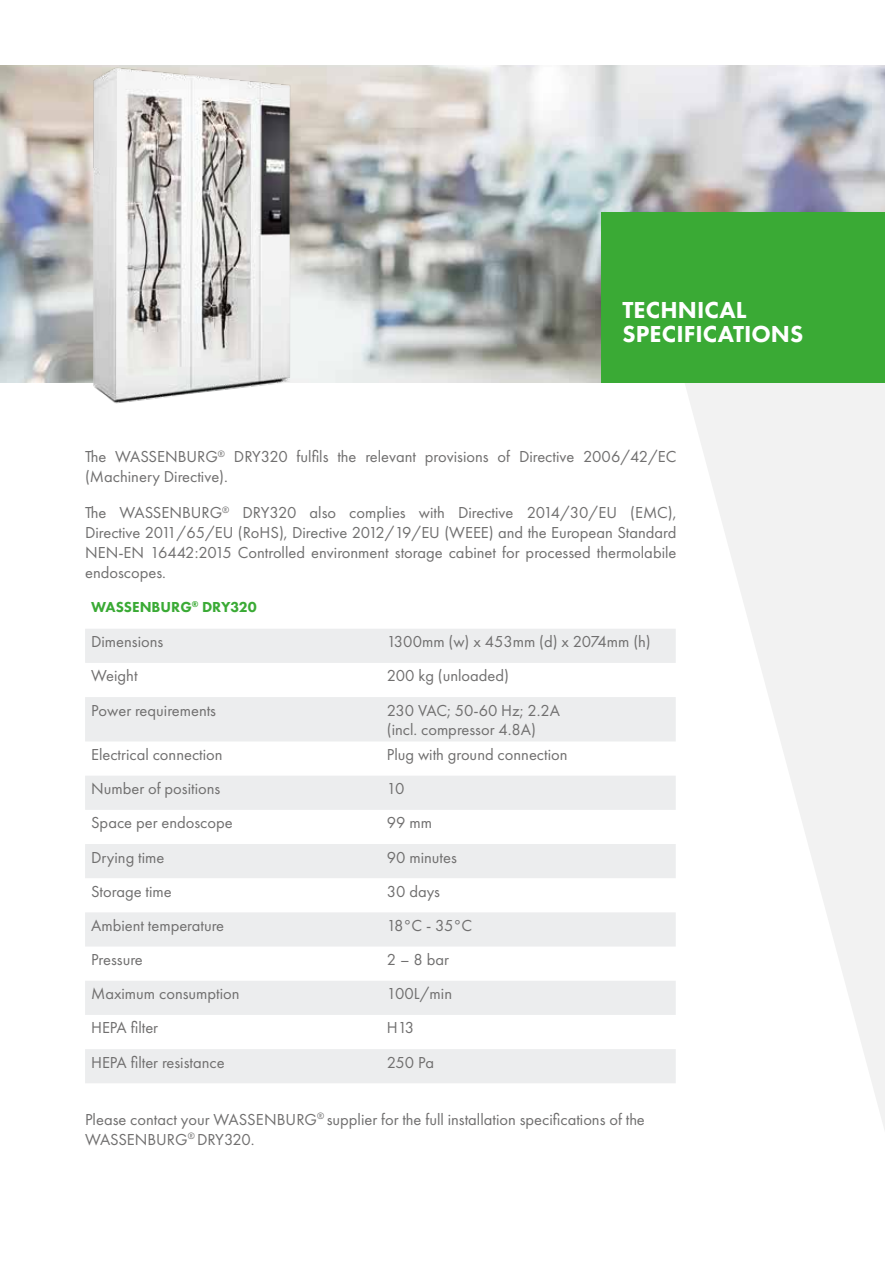
<style>
.page{position:relative;width:885px;height:1263px;background:#fff}
.page>*{position:absolute;margin:0;border:0;box-sizing:border-box;transform-origin:0 0}
.t1{font:800 24px/24px "Futura PT";color:#fff}
.t2{font:16.5px/19.8px "Futura PT";color:#706f6f}
.t3{font:800 15px "Futura PT";color:#3aaa35}
</style>
<div class="page">
<svg style="left:675px;top:383px;width:209px;height:743px"></svg>
<img style="left:0;top:65px;width:884px;height:318px">
<div style="left:601px;top:213px;width:283px;height:170px;background:#3aaa35"></div>
<img style="left:93px;top:65px;width:198px;height:339px">
<svg style="left:85px;top:629px;width:590px;height:454px;fill:#ecedee"></svg>
<h1 class="t1" style="left:622px;top:298px;width:182px">TECHNICAL<br>SPECIFICATIONS</h1>
<p class="t2" style="left:85px;top:447px;width:593px">The WASSENBURG<sup>®</sup> DRY320 fulfils the relevant provisions of Directive 2006/42/EC (Machinery Directive).</p>
<p class="t2" style="left:85px;top:503px;width:593px;text-align:justify">The WASSENBURG<sup>®</sup> DRY320 also complies with Directive 2014/30/EU (EMC), Directive 2011/65/EU (RoHS), Directive 2012/19/EU (WEEE) and the European Standard NEN-EN 16442:2015 Controlled environment storage cabinet for processed thermolabile endoscopes.</p>
<p class="t3" style="left:91px;top:598px;width:167px">WASSENBURG<sup>®</sup> DRY320</p>
<p class="t2" style="left:91px;top:632px;width:74px">Dimensions</p>
<p class="t2" style="left:387px;top:632px;width:265px">1300mm (w) x 453mm (d) x 2074mm (h)</p>
<p class="t2" style="left:91px;top:666px;width:48px">Weight</p>
<p class="t2" style="left:387px;top:666px;width:124px">200 kg (unloaded)</p>
<p class="t2" style="left:91px;top:700px;width:126px">Power requirements</p>
<p class="t2" style="left:387px;top:700px;width:175px">230 VAC; 50-60 Hz; 2.2A (incl. compressor 4.8A)</p>
<p class="t2" style="left:91px;top:744px;width:133px">Electrical connection</p>
<p class="t2" style="left:387px;top:744px;width:182px">Plug with ground connection</p>
<p class="t2" style="left:91px;top:779px;width:131px">Number of positions</p>
<p class="t2" style="left:387px;top:779px;width:19px">10</p>
<p class="t2" style="left:91px;top:813px;width:143px">Space per endoscope</p>
<p class="t2" style="left:387px;top:813px;width:47px">99 mm</p>
<p class="t2" style="left:91px;top:847px;width:75px">Drying time</p>
<p class="t2" style="left:387px;top:847px;width:72px">90 minutes</p>
<p class="t2" style="left:91px;top:881px;width:82px">Storage time</p>
<p class="t2" style="left:387px;top:881px;width:55px">30 days</p>
<p class="t2" style="left:91px;top:915px;width:134px">Ambient temperature</p>
<p class="t2" style="left:387px;top:915px;width:87px">18°C - 35°C</p>
<p class="t2" style="left:91px;top:950px;width:53px">Pressure</p>
<p class="t2" style="left:387px;top:950px;width:64px">2 – 8 bar</p>
<p class="t2" style="left:91px;top:984px;width:150px">Maximum consumption</p>
<p class="t2" style="left:387px;top:984px;width:67px">100L/min</p>
<p class="t2" style="left:91px;top:1018px;width:69px">HEPA filter</p>
<p class="t2" style="left:387px;top:1018px;width:29px">H13</p>
<p class="t2" style="left:91px;top:1052px;width:135px">HEPA filter resistance</p>
<p class="t2" style="left:387px;top:1052px;width:49px">250 Pa</p>
<p class="t2" style="left:85px;top:1109px;width:561px">Please contact your WASSENBURG<sup>®</sup> supplier for the full installation specifications of the<br>WASSENBURG<sup>®</sup> DRY320.</p>
</div>
